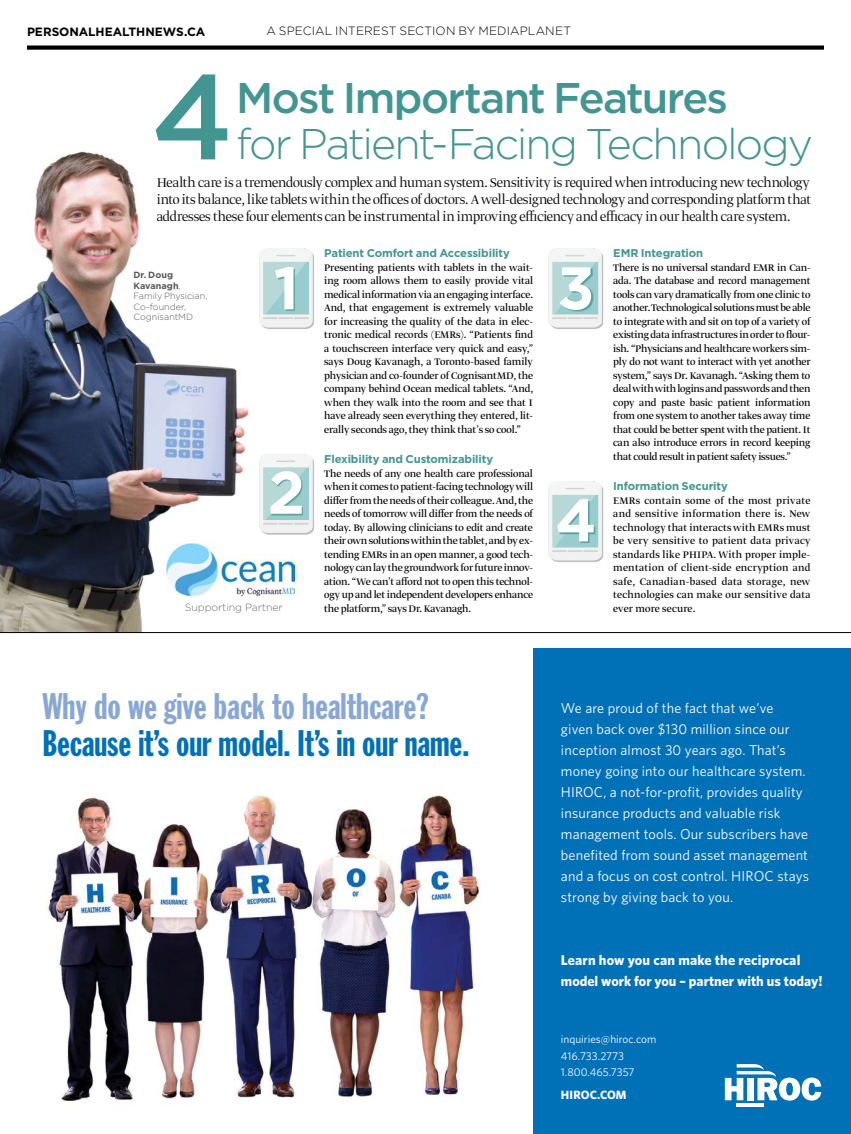
<style>
.page{position:relative;width:851px;height:1134px;background:#fff}
.page>*{position:absolute;margin:0;border:0;box-sizing:border-box;transform-origin:0 0}
.t1{font:700 60px "Gotham";color:#fff}
.t2{font:300 42.9px "Gotham";letter-spacing:-.05em;color:#429591}
.t3{font:500 42.9px "Gotham";letter-spacing:-.04em;color:#429591}
.t4{font:36.45px "Franklin Gothic Extra Cond";color:#0070b7}
.t5{font:36.45px "Franklin Gothic Extra Cond";color:#89a7d5}
.t6{font:300 15px/16.8px "Greta Display";letter-spacing:-.005em;color:#000;text-align:justify}
.t7{font:14.25px/21px "Whitney";letter-spacing:.01em;color:#fff}
.t8{font:700 14.25px/21px "Whitney";color:#fff}
.t9{font:300 12px "Gotham";letter-spacing:.01em;color:#000}
.t10{font:700 12px "Gotham";letter-spacing:-.005em;color:#000}
.t11{font:700 12px "Whitney";letter-spacing:.01em;color:#fff}
.t12{font:11.25px/13.5px "Greta Display";letter-spacing:-.01em;color:#000;text-align:justify}
.t13{font:700 11.25px "Gotham";letter-spacing:-.01em;color:#429591}
.t14{font:11.25px/16.5px "Whitney";color:#fff}
.t15{font:300 10.5px "Gotham";letter-spacing:-.01em;color:#6d6e71}
.t16{font:300 9px/10.5px "Gotham";color:#58595b}
.s1{font-weight:700}
</style>
<div class="page">
<svg style="left:27px;top:46px;width:797px;height:4px;fill:#000"></svg>
<img style="left:0;top:128px;width:261px;height:504px">
<img style="left:46px;top:795px;width:435px;height:306px">
<div style="left:533px;top:648px;width:317px;height:486px;background:#0070b7"></div>
<hr style="left:736px;top:1104px;width:28px;height:3px;background:#fff">
<svg style="left:724px;top:1064px;width:97px;height:37px"></svg>
<svg style="left:259px;top:248px;width:55px;height:81px"></svg>
<svg style="left:548px;top:248px;width:55px;height:81px"></svg>
<svg style="left:548px;top:482px;width:55px;height:80px"></svg>
<svg style="left:259px;top:454px;width:55px;height:81px"></svg>
<div style="left:276px;top:269px;width:19px;height:42px;background:#429591;opacity:.75"></div>
<div style="left:561px;top:269px;width:32px;height:43px;background:#429591;opacity:.75"></div>
<div style="left:271px;top:472px;width:32px;height:43px;background:#429591;opacity:.75"></div>
<div style="left:559px;top:501px;width:37px;height:42px;background:#429591;opacity:.75"></div>
<svg style="left:156px;top:74px;width:71px;height:85px"></svg>
<img style="left:166px;top:544px;width:129px;height:51px">
<hr style="left:0;top:632px;width:850px;height:1px;background:#000">
<p class="t10" style="left:27px;top:24px;width:180px">PERSONALHEALTHNEWS.CA</p>
<p class="t9" style="left:266px;top:24px;width:306px">A SPECIAL INTEREST SECTION BY MEDIAPLANET</p>
<h2 class="t3" style="left:236px;top:70px;width:493px">Most Important Features</h2>
<h2 class="t2" style="left:236px;top:117px;width:578px">for Patient-Facing Technology</h2>
<p class="t6" style="left:157px;top:174px;width:656px">Health care is a tremendously complex and human system. Sensitivity is required when introducing new technology into its balance, like tablets within the offices of doctors. A well-designed technology and corresponding platform that addresses these four elements can be instrumental in improving efficiency and efficacy in our health care system.</p>
<p class="t13" style="left:613px;top:246px;width:91px">EMR Integration</p>
<p class="t12" style="left:613px;top:261px;width:199px">There is no universal standard EMR in Can&shy;ada. The database and record management tools can vary dramatically from one clinic to another. Technological solutions must be able to integrate with and sit on top of a variety of existing data infrastructures in order to flour&shy;ish. “Physicians and healthcare workers sim&shy;ply do not want to interact with yet another system,” says Dr. Kavanagh. “Asking them to deal with with logins and passwords and then copy and paste basic patient information from one system to another takes away time that could be better spent with the patient. It can also introduce errors in record keeping</p>
<p class="t13" style="left:324px;top:452px;width:170px">Flexibility and Customizability</p>
<p class="t12" style="left:613px;top:450px;width:179px">that could result in patient safety issues.”</p>
<p class="t12" style="left:324px;top:466px;width:210px">The needs of any one health care professional when it comes to patient-facing technology will differ from the needs of their colleague. And, the needs of tomorrow will differ from the needs of today. By allowing clinicians to edit and create their own solutions within the tablet, and by ex&shy;tending EMRs in an open manner, a good tech&shy;nology can lay the groundwork for future innov&shy;ation. “We can’t afford not to open this technol&shy;ogy up and let independent developers enhance the platform,” says Dr. Kavanagh.</p>
<p class="t13" style="left:324px;top:246px;width:187px">Patient Comfort and Accessibility</p>
<p class="t12" style="left:324px;top:261px;width:211px">Presenting patients with tablets in the wait&shy;ing room allows them to easily provide vital medical information via an engaging interface.<br>And, that engagement is extremely valuable for increasing the quality of the data in elec&shy;tronic medical records (EMRs). “Patients find a touchscreen interface very quick and easy,” says Doug Kavanagh, a Toronto-based family physician and co-founder of CognisantMD, the company behind Ocean medical tablets. “And, when they walk into the room and see that I have already seen everything they entered, lit&shy;erally seconds ago, they think that’s so cool.”</p>
<p class="t16" style="left:133px;top:270px;width:75px"><span class="s1">Dr. Doug<br>Kavanagh</span>,<br>Family Physician,<br>Co-founder,<br>CognisantMD</p>
<h1 class="t1" style="left:274px;top:248px;width:27px">1</h1>
<h1 class="t1" style="left:557px;top:248px;width:39px">3</h1>
<h1 class="t1" style="left:268px;top:453px;width:39px">2</h1>
<p class="t13" style="left:613px;top:479px;width:116px">Information Security</p>
<p class="t12" style="left:613px;top:494px;width:199px">EMRs contain some of the most private and sensitive information there is. New technology that interacts with EMRs must be very sensitive to patient data privacy standards like PHIPA. With proper imple&shy;mentation of client-side encryption and safe, Canadian-based data storage, new technologies can make our sensitive data ever more secure.</p>
<h1 class="t1" style="left:555px;top:480px;width:43px">4</h1>
<p class="t15" style="left:185px;top:601px;width:99px">Supporting Partner</p>
<h3 class="t5" style="left:42px;top:687px;width:388px">Why do we give back to healthcare?</h3>
<h3 class="t4" style="left:42px;top:723px;width:428px">Because it’s our model. It’s in our name.</h3>
<p class="t7" style="left:561px;top:697px;width:250px">We are proud of the fact that we’ve<br>given back over $130 million since our inception almost 30 years ago. That’s money going into our healthcare system.<br>HIROC, a not-for-profit, provides quality insurance products and valuable risk management tools. Our subscribers have benefited from sound asset management and a focus on cost control. HIROC stays strong by giving back to you.</p>
<p class="t8" style="left:561px;top:949px;width:263px">Learn how you can make the reciprocal model work for you – partner with us today!</p>
<p class="t14" style="left:561px;top:1031px;width:97px">inquiries@hiroc.com<br>416.733.2773<br>1.800.465.7357</p>
<p class="t11" style="left:561px;top:1087px;width:67px">HIROC.COM</p>
</div>
